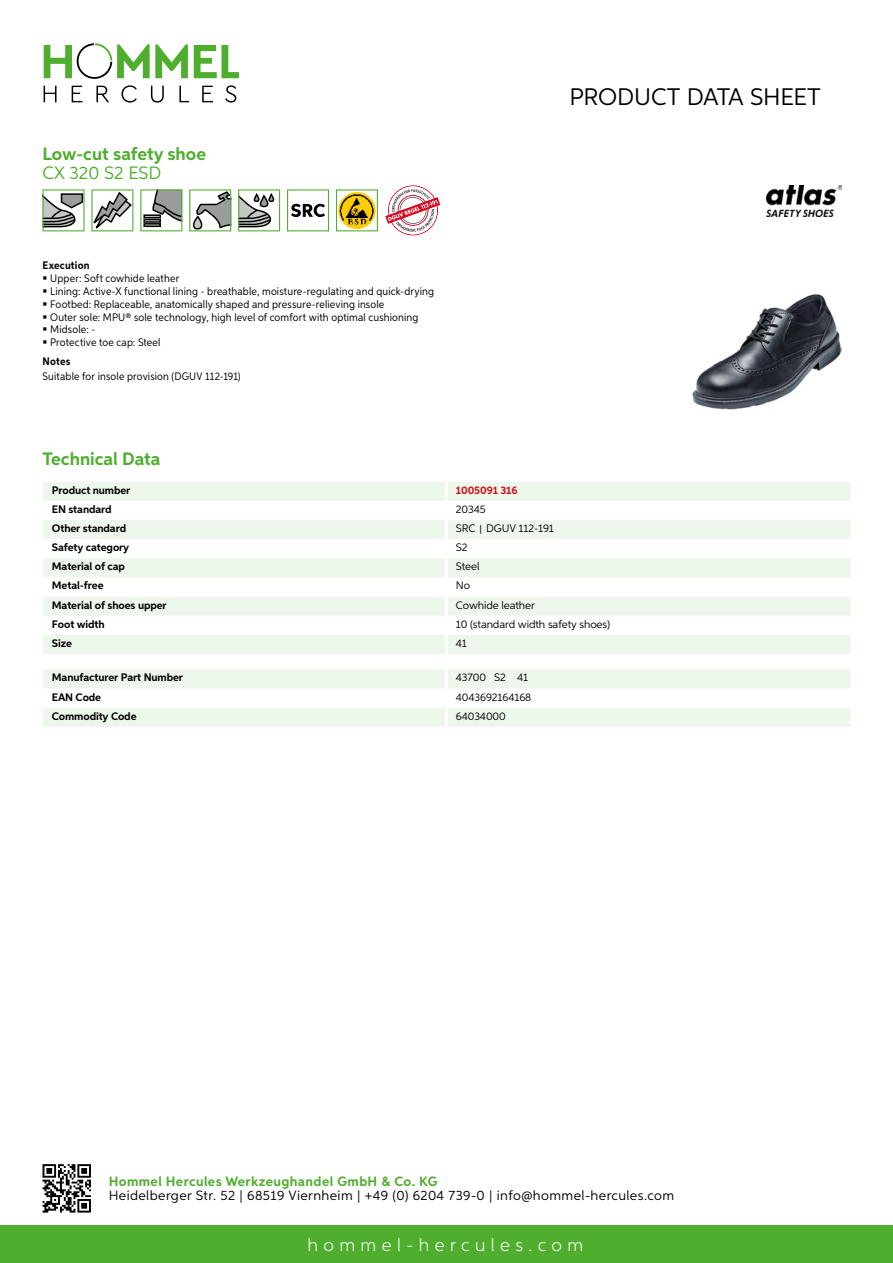
<style>
.page{position:relative;width:893px;height:1263px;background:#fff}
.page>*{position:absolute;margin:0;border:0;box-sizing:border-box;transform-origin:0 0}
.t1{font:24px "Aspira";letter-spacing:-.01em;color:#000}
.t2{font:700 18px "Aspira";color:#50ae2f}
.t3{font:300 18px "Aspira";letter-spacing:.3em;color:#fff}
.t4{font:18px "Aspira";color:#50ae2f}
.t5{font:13.5px "Aspira";letter-spacing:.03em;color:#000}
.t6{font:700 13.5px "Aspira";letter-spacing:.03em;color:#50ae2f}
.t7{font:10.95px/12.8px "Aspira Nar";letter-spacing:.015em;color:#000}
.t8{font:700 10.95px "Aspira";letter-spacing:-.01em;color:#000}
.t9{font:10.95px "Aspira";letter-spacing:-.01em;color:#000}
.t10{font:700 10.95px "Aspira Nar";letter-spacing:.015em;color:#000}
.t11{font:700 10.95px "Aspira";letter-spacing:-.01em;color:#cd1013}
.s1{font-family:"Wuerth Global";font-size:10.5px}
</style>
<div class="page">
<div style="left:0;top:1226px;width:893px;height:37px;background:#50ae2f"></div>
<svg style="left:43px;top:1164px;width:48px;height:48px"></svg>
<svg style="left:194px;top:45px;width:45px;height:33px"></svg>
<svg style="left:44px;top:43px;width:144px;height:36px"></svg>
<svg style="left:44px;top:86px;width:13px;height:16px"></svg>
<svg style="left:72px;top:86px;width:10px;height:16px"></svg>
<svg style="left:96px;top:86px;width:13px;height:16px"></svg>
<svg style="left:121px;top:85px;width:16px;height:18px"></svg>
<svg style="left:151px;top:86px;width:13px;height:17px"></svg>
<svg style="left:179px;top:86px;width:10px;height:16px"></svg>
<svg style="left:202px;top:86px;width:11px;height:16px"></svg>
<svg style="left:225px;top:85px;width:11px;height:18px"></svg>
<div style="left:43px;top:482px;width:807px;height:172px;background:#eef7eb"></div>
<svg style="left:43px;top:501px;width:807px;height:134px"></svg>
<hr style="left:445px;top:482px;width:3px;height:19px;background:#fff">
<hr style="left:445px;top:501px;width:3px;height:19px;background:#fff">
<hr style="left:445px;top:520px;width:3px;height:19px;background:#fff">
<hr style="left:445px;top:539px;width:3px;height:19px;background:#fff">
<hr style="left:445px;top:558px;width:3px;height:19px;background:#fff">
<hr style="left:445px;top:577px;width:3px;height:20px;background:#fff">
<hr style="left:445px;top:597px;width:3px;height:19px;background:#fff">
<hr style="left:445px;top:616px;width:3px;height:19px;background:#fff">
<hr style="left:445px;top:635px;width:3px;height:19px;background:#fff">
<svg style="left:43px;top:669px;width:807px;height:58px"></svg>
<hr style="left:445px;top:708px;width:3px;height:19px;background:#fff">
<svg style="left:43px;top:189px;width:90px;height:42px"></svg>
<svg style="left:140px;top:189px;width:42px;height:42px"></svg>
<svg style="left:189px;top:189px;width:42px;height:42px"></svg>
<svg style="left:238px;top:189px;width:42px;height:42px"></svg>
<svg style="left:287px;top:189px;width:42px;height:42px"></svg>
<svg style="left:336px;top:189px;width:42px;height:42px"></svg>
<svg style="left:385px;top:185px;width:55px;height:50px"></svg>
<img style="left:692px;top:294px;width:150px;height:115px">
<img style="left:766px;top:185px;width:76px;height:32px">
<h2 class="t2" style="left:43px;top:142px;width:165px">Low-cut safety shoe</h2>
<h2 class="t4" style="left:43px;top:162px;width:118px">CX 320 S2 ESD</h2>
<p class="t10" style="left:43px;top:259px;width:49px">Execution</p>
<p class="t7" style="left:50px;top:272px;width:385px">Upper: Soft cowhide leather<br>Lining: Active-X functional lining - breathable, moisture-regulating and quick-drying Footbed: Replaceable, anatomically shaped and pressure-relieving insole<br>Outer sole: MPU® sole technology, high level of comfort with optimal cushioning Midsole: -<br>Protective toe cap: Steel</p>
<p class="t10" style="left:43px;top:355px;width:29px">Notes</p>
<p class="t7" style="left:43px;top:370px;width:200px">Suitable for insole provision (DGUV 112-191)</p>
<h1 class="t1" style="left:569px;top:82px;width:253px">Product data sh eet</h1>
<h2 class="t2" style="left:43px;top:448px;width:120px">Technical Data</h2>
<p class="t8" style="left:52px;top:483px;width:80px">Product number</p>
<p class="t11" style="left:456px;top:483px;width:63px">1005091 316</p>
<p class="t8" style="left:52px;top:502px;width:61px">EN standard</p>
<p class="t9" style="left:456px;top:502px;width:31px">20345</p>
<p class="t8" style="left:52px;top:521px;width:76px">Other standard</p>
<p class="t9" style="left:456px;top:522px;width:100px">SRC <span class="s1">|</span> DGUV 112-191</p>
<p class="t8" style="left:52px;top:541px;width:79px">Safety category</p>
<p class="t9" style="left:456px;top:541px;width:13px">S2</p>
<p class="t8" style="left:52px;top:560px;width:75px">Material of cap</p>
<p class="t9" style="left:456px;top:560px;width:25px">Steel</p>
<p class="t8" style="left:52px;top:579px;width:53px">Metal-free</p>
<p class="t9" style="left:456px;top:579px;width:16px">No</p>
<p class="t8" style="left:52px;top:598px;width:116px">Material of shoes upper</p>
<p class="t9" style="left:456px;top:598px;width:81px">Cowhide leather</p>
<p class="t8" style="left:52px;top:617px;width:54px">Foot width</p>
<p class="t9" style="left:456px;top:617px;width:156px">10 (standard width safety shoes)</p>
<p class="t8" style="left:52px;top:636px;width:22px">Size</p>
<p class="t9" style="left:456px;top:636px;width:13px">41</p>
<p class="t8" style="left:52px;top:671px;width:133px">Manufacturer Part Number</p>
<p class="t9" style="left:456px;top:671px;width:74px">43700 S2 41</p>
<p class="t8" style="left:52px;top:690px;width:51px">EAN Code</p>
<p class="t9" style="left:456px;top:690px;width:77px">4043692164168</p>
<p class="t8" style="left:52px;top:709px;width:86px">Commodity Code</p>
<p class="t9" style="left:456px;top:709px;width:52px">64034000</p>
<p class="t6" style="left:109px;top:1172px;width:330px">Hommel Hercules Werkzeughandel GmbH &amp; Co. KG</p>
<p class="t5" style="left:109px;top:1187px;width:567px">Heidelberger Str. 52 | 68519 Viernheim | +49 (0) 6204 739-0 | info@hommel-hercules.com</p>
<h2 class="t3" style="left:307px;top:1234px;width:277px">hommel-hercules.com</h2>
</div>
